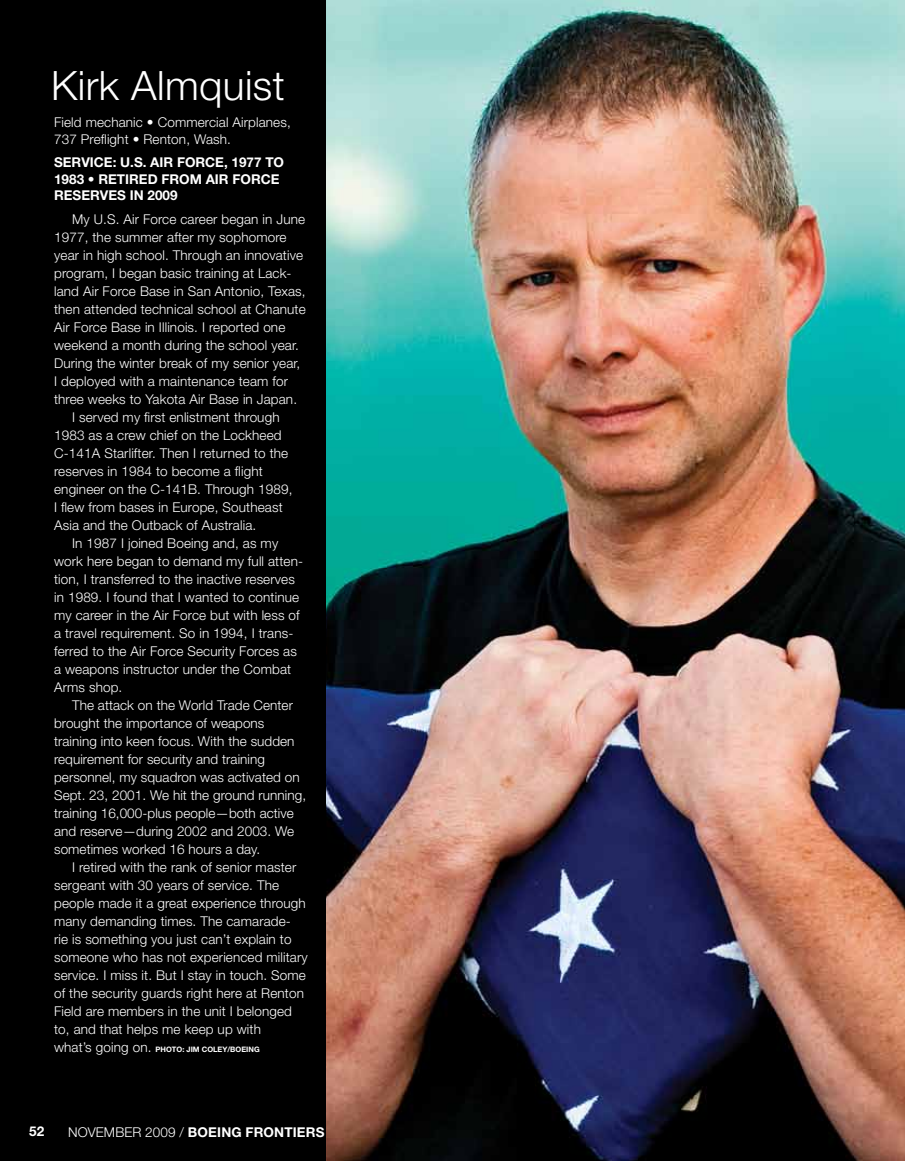
<style>
.page{position:relative;width:905px;height:1161px;background:#fff}
.page>*{position:absolute;margin:0;border:0;box-sizing:border-box;transform-origin:0 0}
.t1{font:300 40.5px "Helvetica Neue";letter-spacing:.01em;color:#fff}
.t2{font:300 13.5px/16.5px "Helvetica Neue";letter-spacing:.01em;color:#fff}
.t3{font:700 13.5px/16.5px "Helvetica Neue";color:#fff}
.t4{font:700 7.5px "Helvetica Neue";color:#fff}
.s1{font-weight:300;font-size:13.5px}
.s2{font-weight:300}
</style>
<div class="page">
<img style="left:326px;top:0;width:578px;height:1161px">
<div style="left:0;top:0;width:326px;height:1161px;background:#000"></div>
<h1 class="t1" style="left:51px;top:61px;width:235px">Kirk Almquist</h1>
<p class="t2" style="left:54px;top:114px;width:238px">Field mechanic • Commercial Airplanes,<br>737 Preflight • Renton, Wash.</p>
<p class="t3" style="left:54px;top:154px;width:227px">SERVICE: U.S. AIR FORCE, 1977 TO<br>1983 • RETIRED FROM AIR FORCE<br>RESER</p>
<p class="t3" style="left:100px;top:187px;width:79px">VES IN 2009</p>
<p class="t2" style="left:72px;top:211px;width:234px">My U.S. Air Force career began in June</p>
<p class="t2" style="left:54px;top:229px;width:234px">1977, the summer after my sophomore</p>
<p class="t2" style="left:54px;top:247px;width:250px">year in high school. Through an innovative</p>
<p class="t2" style="left:54px;top:265px;width:239px">program, I began basic training at Lack-</p>
<p class="t2" style="left:54px;top:283px;width:253px">land Air Force Base in San Antonio, Texas,</p>
<p class="t2" style="left:54px;top:301px;width:253px">then attended technical school at Chanute</p>
<p class="t2" style="left:54px;top:319px;width:233px">Air Force Base in Illinois. I reported one</p>
<p class="t2" style="left:54px;top:337px;width:246px">weekend a month during the school year.</p>
<p class="t2" style="left:54px;top:355px;width:248px">During the winter break of my senior year,</p>
<p class="t2" style="left:54px;top:373px;width:235px">I deployed with a maintenance team for</p>
<p class="t2" style="left:54px;top:391px;width:244px">three weeks to Yakota Air Base in Japan.</p>
<p class="t2" style="left:72px;top:409px;width:209px">I served my first enlistment through</p>
<p class="t2" style="left:54px;top:427px;width:229px">1983 as a crew chief on the Lockheed</p>
<p class="t2" style="left:54px;top:445px;width:235px">C-141A Starlifter. Then I returned to the</p>
<p class="t2" style="left:54px;top:463px;width:210px">reserves in 1984 to become a flight</p>
<p class="t2" style="left:54px;top:481px;width:240px">engineer on the C-141B. Through 1989,</p>
<p class="t2" style="left:54px;top:499px;width:230px">I flew from bases in Europe, Southeast</p>
<p class="t2" style="left:54px;top:517px;width:204px">Asia and the Outback of Australia.</p>
<p class="t2" style="left:72px;top:535px;width:208px">In 1987 I joined Boeing and, as my</p>
<p class="t2" style="left:54px;top:553px;width:250px">work here began to demand my full atten-</p>
<p class="t2" style="left:54px;top:571px;width:242px">tion, I transferred to the inactive reserves</p>
<p class="t2" style="left:54px;top:589px;width:246px">in 1989. I found that I wanted to continue</p>
<p class="t2" style="left:54px;top:607px;width:247px">my career in the Air Force but with less of</p>
<p class="t2" style="left:54px;top:625px;width:241px">a travel requirement. So in 1994, I trans-</p>
<p class="t2" style="left:54px;top:643px;width:244px">ferred to the Air Force Security Forces as</p>
<p class="t2" style="left:54px;top:661px;width:238px">a weapons instructor under the Combat</p>
<p class="t2" style="left:54px;top:679px;width:70px">Arms shop.</p>
<p class="t2" style="left:72px;top:697px;width:222px">The attack on the World Trade Center</p>
<p class="t2" style="left:54px;top:715px;width:212px">brought the importance of weapons</p>
<p class="t2" style="left:54px;top:733px;width:242px">training into keen focus. With the sudden</p>
<p class="t2" style="left:54px;top:751px;width:212px">requirement for security and training</p>
<p class="t2" style="left:54px;top:769px;width:247px">personnel, my squadron was activated on</p>
<p class="t2" style="left:54px;top:787px;width:253px">Sept. 23, 2001. We hit the ground running,</p>
<p class="t2" style="left:54px;top:805px;width:241px">training 16,000-plus people—both active</p>
<p class="t2" style="left:54px;top:823px;width:241px">and reserve—during 2002 and 2003. We</p>
<p class="t2" style="left:54px;top:841px;width:207px">sometimes worked 16 hours a day.</p>
<p class="t2" style="left:72px;top:859px;width:226px">I retired with the rank of senior master</p>
<p class="t2" style="left:54px;top:877px;width:226px">sergeant with 30 years of service. The</p>
<p class="t2" style="left:54px;top:895px;width:253px">people made it a great experience through</p>
<p class="t2" style="left:54px;top:913px;width:238px">many demanding times. The camarade-</p>
<p class="t2" style="left:54px;top:931px;width:239px">rie is something you just can’t explain to</p>
<p class="t2" style="left:54px;top:949px;width:255px">someone who has not experienced military</p>
<p class="t2" style="left:54px;top:967px;width:253px">service. I miss it. But I stay in touch. Some</p>
<p class="t2" style="left:54px;top:985px;width:251px">of the security guards right here at Renton</p>
<p class="t2" style="left:54px;top:1003px;width:239px">Field are members in the unit I belonged</p>
<p class="t2" style="left:54px;top:1021px;width:208px">to, and that helps me keep up with</p>
<p class="t4" style="left:54px;top:1045px;width:188px"><span class="s1">what’s going on.</span> PHOTO: JIM COLEY/BOEING</p>
<p class="t3" style="left:29px;top:1123px;width:17px">52</p>
<p class="t3" style="left:68px;top:1123px;width:258px"><span class="s2">NOVEMBER 2009 /</span> BOEING FRONTIERS</p>
</div>
